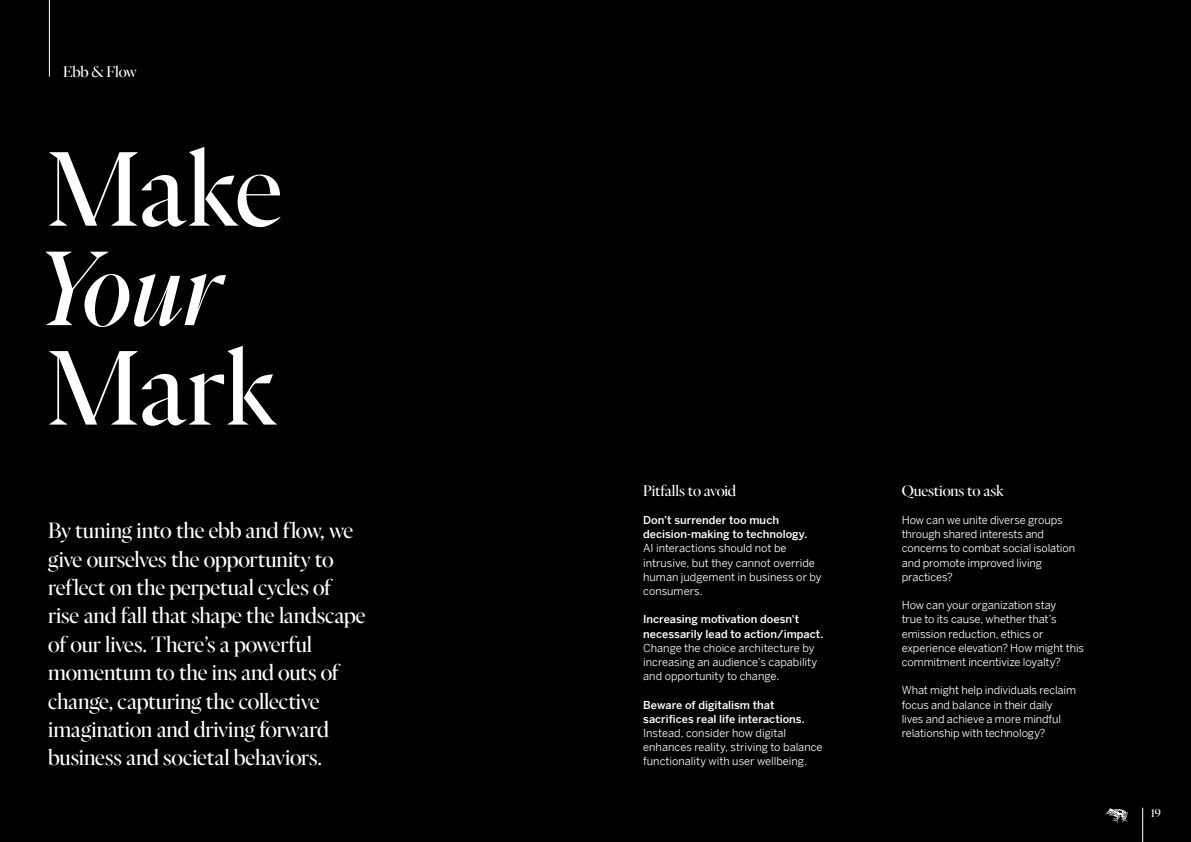
<style>
.page{position:relative;width:1191px;height:842px;background:#000}
.page>*{position:absolute;margin:0;border:0;box-sizing:border-box;transform-origin:0 0}
.t1{font:110px "Frog Serif Sharp 07";letter-spacing:-.01em;color:#fff}
.t2{font:italic 110px "Frog Serif Sharp 07";color:#fff}
.t3{font:23px/28.4px "Frog Serif Sharp 07";letter-spacing:-.015em;color:#fff}
.t4{font:16px "Frog Serif Sharp 07";letter-spacing:-.01em;color:#fff}
.t5{font:12px "Frog Serif Sharp 07";color:#fff}
.t6{font:11px/14.2px "Benton Sans F";letter-spacing:-.01em;color:#fff}
.t7{font:500 11px/14.2px "Benton Sans F";color:#fff}
</style>
<div class="page">
<hr style="left:49px;top:0;width:1px;height:77px;background:#fff">
<hr style="left:1142px;top:808px;width:1px;height:34px;background:#fff">
<svg style="left:1105px;top:808px;width:22px;height:15px"></svg>
<h3 class="t4" style="left:63px;top:63px;width:75px">Ebb &amp; Flow</h3>
<h1 class="t1" style="left:46px;top:132px;width:238px">Make</h1>
<h1 class="t2" style="left:33px;top:231px;width:190px">Your</h1>
<h1 class="t1" style="left:46px;top:331px;width:233px">Mark</h1>
<h3 class="t4" style="left:643px;top:482px;width:94px">Pitfalls to avoid</h3>
<h3 class="t4" style="left:901px;top:482px;width:103px">Questions to ask</h3>
<p class="t7" style="left:643px;top:513px;width:166px">Don’t surrender too much decision-making to technology.</p>
<p class="t6" style="left:643px;top:541px;width:180px">AI interactions should not be intrusive, but they cannot override human judgement in business or by consumers.</p>
<p class="t7" style="left:643px;top:612px;width:182px">Increasing motivation doesn't necessarily lead to action/impact.</p>
<p class="t6" style="left:643px;top:640px;width:175px">Change the choice architecture by increasing an audience’s capability and opportunity to change.</p>
<p class="t7" style="left:643px;top:697px;width:163px">Beware of digitalism that sacrifices real life interactions.</p>
<p class="t6" style="left:643px;top:726px;width:181px">Instead, consider how digital enhances reality, striving to balance functionality with user wellbeing.</p>
<p class="t3" style="left:48px;top:517px;width:319px">By tuning into the ebb and flow, we give ourselves the opportunity to reflect on the perpetual cycles of rise and fall that shape the landscape of our lives. There’s a powerful momentum to the ins and outs of change, capturing the collective imagination and driving forward business and societal behaviors.</p>
<p class="t6" style="left:901px;top:513px;width:175px">How can we unite diverse groups through shared interests and concerns to combat social isolation and promote improved living practices?</p>
<p class="t6" style="left:901px;top:598px;width:184px">How can your organization stay<br>true to its cause, whether that’s emission reduction, ethics or experience elevation? How might this commitment incentivize loyalty?</p>
<p class="t6" style="left:901px;top:683px;width:176px">What might help individuals reclaim focus and balance in their daily lives and achieve a more mindful relationship with technology?</p>
<p class="t5" style="left:1151px;top:806px;width:11px">19</p>
</div>
